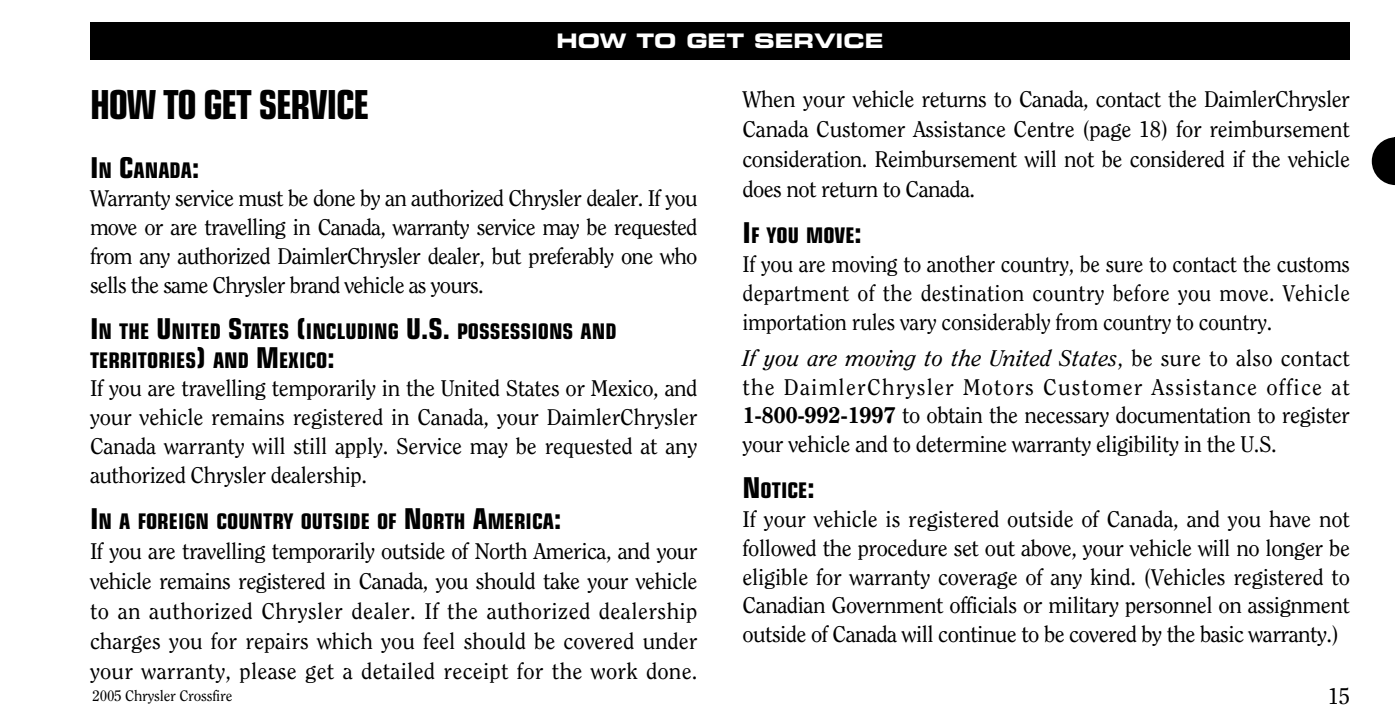
<style>
.page{position:relative;width:1395px;height:720px;background:#fff}
.page>*{position:absolute;margin:0;border:0;box-sizing:border-box;transform-origin:0 0}
.t1{font:700 condensed 40px "Eurostile";letter-spacing:-.035em;color:#000;scale:.93 1}
.t2{font:22.5px/28.8px "Clearface";letter-spacing:-.02em;color:#000;text-align:justify}
.t3{font:700 condensed 21.5px/28.8px "Eurostile";color:#000}
.t4{font:20px "Eurostile Bold Extended Two";color:#fff}
.t5{font:15px "Clearface";letter-spacing:-.015em;color:#000}
.s1{font-size:28.75px}
.s2{font-style:italic}
.s3{font-weight:800}
</style>
<div class="page">
<div style="left:90px;top:22px;width:1260px;height:38px;background:#000"></div>
<svg style="left:1372px;top:137px;width:23px;height:48px"></svg>
<p class="t4" style="left:556px;top:29px;width:329px">HOW TO GET SERVICE</p>
<h1 class="t1" style="left:90px;top:90px;width:302px">HOW TO GET SERVICE</h1>
<p class="t3" style="left:90px;top:157px;width:111px"><span class="s1">I</span>N <span class="s1">C</span>ANADA<span class="s1">:</span></p>
<p class="t2" style="left:90px;top:185px;width:609px">Warranty service must be done by an authorized Chrysler dealer. If you move or are travelling in Canada, warranty service may be requested from any authorized DaimlerChrysler dealer, but preferably one who sells the same Chrysler brand vehicle as yours.</p>
<p class="t3" style="left:90px;top:319px;width:528px"><span class="s1">I</span>N THE <span class="s1">U</span>NITED <span class="s1">S</span>TATES <span class="s1">(</span>INCLUDING <span class="s1">U.S.</span> POSSESSIONS AND<br>TERRITORIES<span class="s1">)</span> AND <span class="s1">M</span>EXICO<span class="s1">:</span></p>
<p class="t2" style="left:90px;top:375px;width:609px">If you are travelling temporarily in the United States or Mexico, and your vehicle remains registered in Canada, your DaimlerChrysler Canada warranty will still apply. Service may be requested at any authorized Chrysler dealership.</p>
<p class="t3" style="left:90px;top:509px;width:473px"><span class="s1">I</span>N A FOREIGN COUNTRY OUTSIDE OF <span class="s1">N</span>ORTH <span class="s1">A</span>MERICA<span class="s1">:</span></p>
<p class="t2" style="left:90px;top:537px;width:609px;line-height:30px">If you are travelling temporarily outside of North America, and your vehicle remains registered in Canada, you should take your vehicle to an authorized Chrysler dealer. If the authorized dealership charges you for repairs which you feel should be covered under your warranty, please get a detailed receipt for the work done.</p>
<p class="t2" style="left:742px;top:85px;width:609px;line-height:30px">When your vehicle returns to Canada, contact the DaimlerChrysler Canada Customer Assistance Centre (page 18) for reimbursement consideration. Reimbursement will not be considered if the vehicle does not return to Canada.</p>
<p class="t3" style="left:742px;top:223px;width:121px"><span class="s1">I</span>F YOU MOVE<span class="s1">:</span></p>
<p class="t2" style="left:742px;top:251px;width:609px">If you are moving to another country, be sure to contact the customs department of the destination country before you move. Vehicle importation rules vary considerably from country to country.</p>
<p class="t2" style="left:742px;top:345px;width:609px"><span class="s2">If you are moving to the United States</span>, be sure to also contact the DaimlerChrysler Motors Customer Assistance office at <span class="s3">1-800-992-1997</span> to obtain the necessary documentation to register your vehicle and to determine warranty eligibility in the U.S.</p>
<p class="t3" style="left:742px;top:478px;width:74px"><span class="s1">N</span>OTICE<span class="s1">:</span></p>
<p class="t2" style="left:742px;top:506px;width:609px">If your vehicle is registered outside of Canada, and you have not followed the procedure set out above, your vehicle will no longer be eligible for warranty coverage of any kind. (Vehicles registered to Canadian Government officials or military personnel on assignment outside of Canada will continue to be covered by the basic warranty.)</p>
<p class="t5" style="left:92px;top:689px;width:142px">2005 Chrysler Crossfire</p>
<p class="t2" style="left:1328px;top:683px;width:24px">15</p>
</div>
